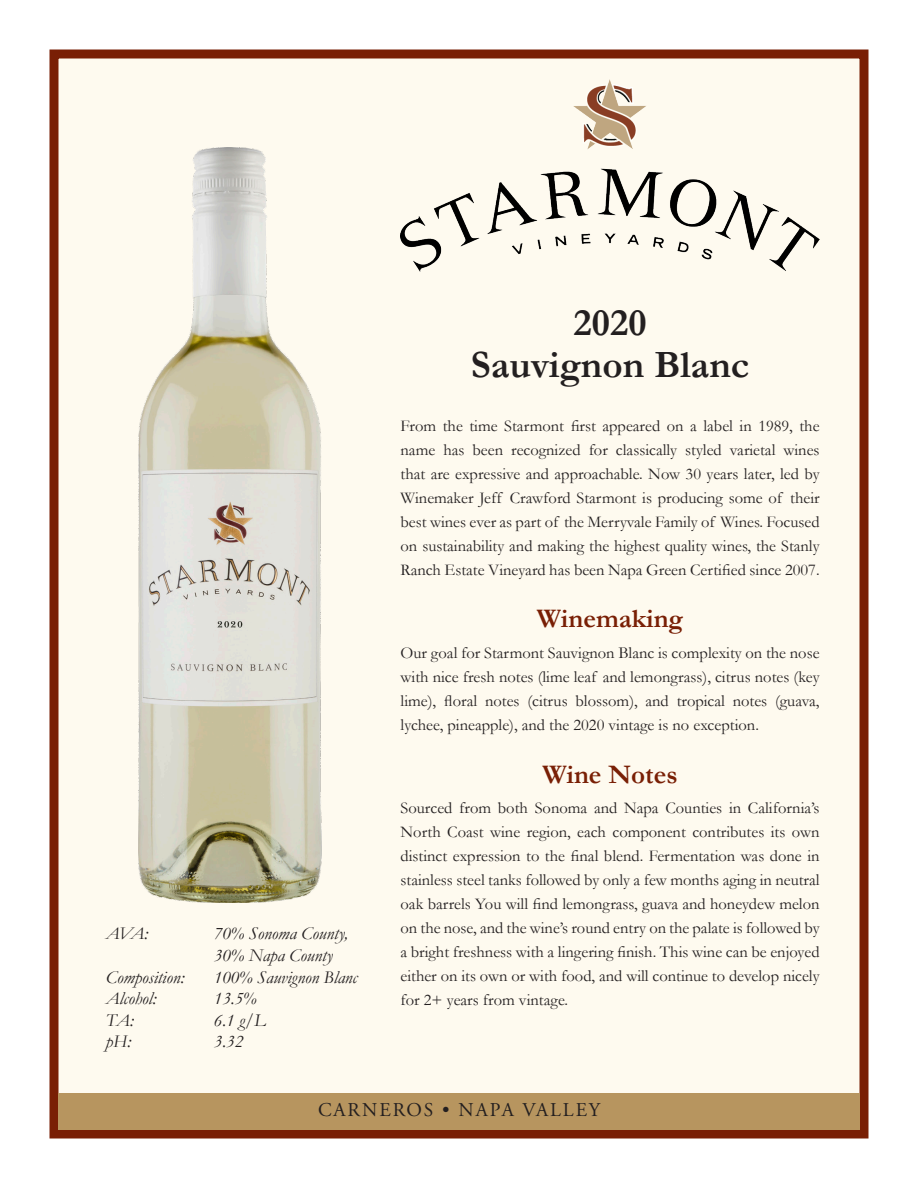
<style>
.page{position:relative;width:918px;height:1188px;background:#fff}
.page>*{position:absolute;margin:0;border:0;box-sizing:border-box;transform-origin:0 0}
.t1{font:700 39px "Garamond";color:#231f20}
.t2{font:700 27px "Garamond";color:#791f05}
.t3{font:19.5px "Adobe Garamond Pro";letter-spacing:.1em;color:#231f20}
.t4{font:italic 18px/21.6px "Garamond";color:#231f20}
.t5{font:16.5px/24px "Garamond";color:#231f20;text-align:justify}
</style>
<div class="page">
<div style="left:50px;top:50px;width:818px;height:1088px;background:#fefaef;border:9px solid #791f05"></div>
<img style="left:139px;top:147px;width:183px;height:756px">
<img style="left:401px;top:79px;width:419px;height:193px">
<div style="left:58px;top:1094px;width:802px;height:36px;background:#b7955f"></div>
<p class="t4" style="left:106px;top:923px;width:44px">AVA:</p>
<p class="t4" style="left:214px;top:923px;width:136px">70% Sonoma County,<br>30% Napa County</p>
<p class="t4" style="left:106px;top:966px;width:80px">Composition:</p>
<p class="t4" style="left:214px;top:966px;width:145px">100% Sauvignon Blanc</p>
<p class="t4" style="left:106px;top:987px;width:52px">Alcohol:</p>
<p class="t4" style="left:214px;top:987px;width:44px">13.5%</p>
<p class="t4" style="left:106px;top:1009px;width:29px">TA:</p>
<p class="t4" style="left:214px;top:1009px;width:53px">6.1 g/L</p>
<p class="t4" style="left:106px;top:1031px;width:27px">pH:</p>
<p class="t4" style="left:214px;top:1031px;width:31px">3.32</p>
<p class="t1" style="left:574px;top:299px;width:75px">2020</p>
<p class="t1" style="left:471px;top:341px;width:280px">Sauvignon Blanc</p>
<p class="t5" style="left:401px;top:413px;width:421px">From the time Starmont first appeared on a label in 1989, the name has been recognized for classically styled varietal wines that are expressive and approachable. Now 30 years later, led by Winemaker Jeff Crawford Starmont is producing some of their best wines ever as part of the Merryvale Family of Wines. Focused on sustainability and making the highest quality wines, the Stanly Ranch Estate Vineyard has been Napa Green Certified since 2007.</p>
<p class="t2" style="left:537px;top:603px;width:148px">Winemaking</p>
<p class="t5" style="left:401px;top:641px;width:421px">Our goal for Starmont Sauvignon Blanc is complexity on the nose with nice fresh notes (lime leaf and lemongrass), citrus notes (key lime), floral notes (citrus blossom), and tropical notes (guava, lychee, pineapple), and the 2020 vintage is no exception.</p>
<p class="t2" style="left:543px;top:758px;width:137px">Wine Notes</p>
<p class="t5" style="left:401px;top:796px;width:421px">Sourced from both Sonoma and Napa Counties in California’s North Coast wine region, each component contributes its own distinct expression to the final blend. Fermentation was done in stainless steel tanks followed by only a few months aging in neutral oak barrels You will find lemongrass, guava and honeydew melon on the nose, and the wine’s round entry on the palate is followed by a bright freshness with a lingering finish. This wine can be enjoyed either on its own or with food, and will continue to develop nicely for 2+ years from vintage.</p>
<p class="t3" style="left:318px;top:1098px;width:283px">CARNEROS • NAPA VALLEY</p>
</div>
